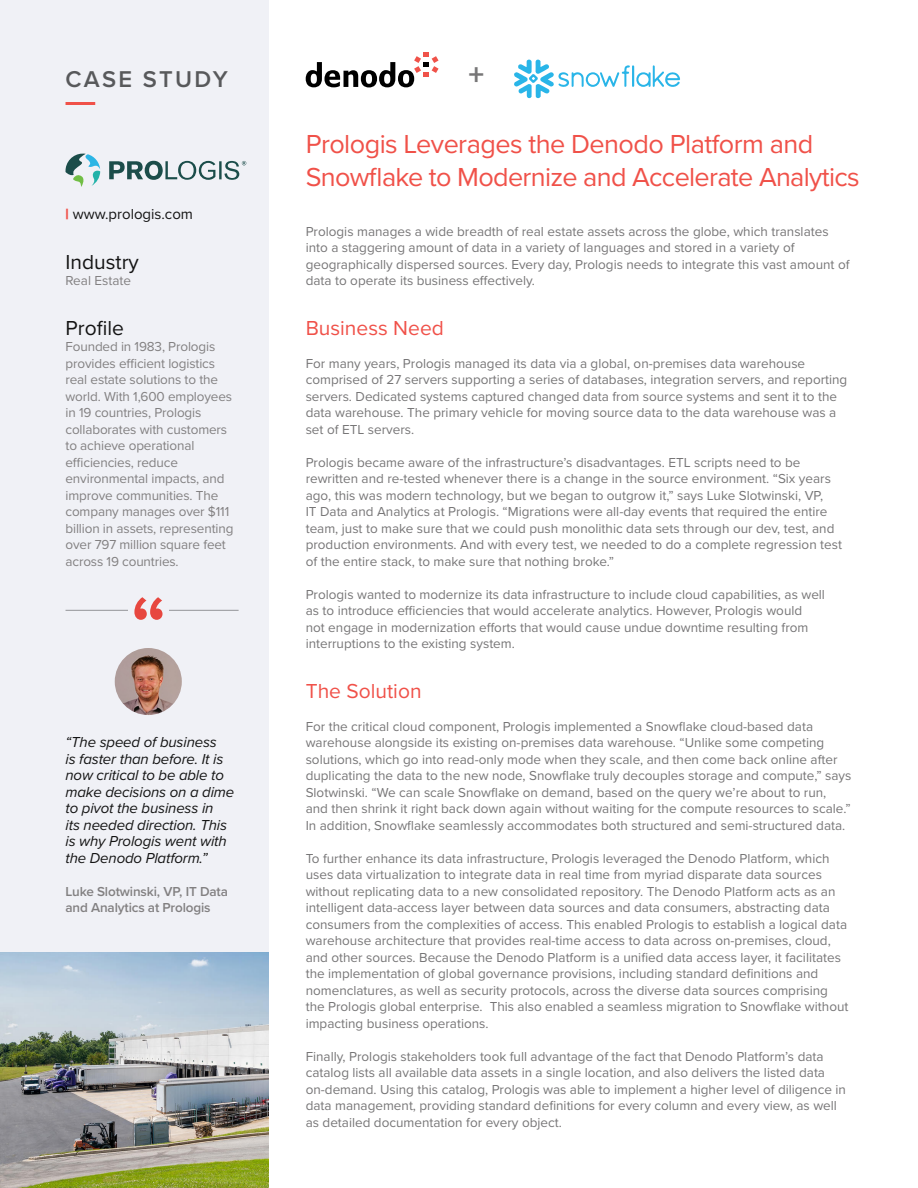
<style>
.page{position:relative;width:918px;height:1188px;background:#fff}
.page>*{position:absolute;margin:0;border:0;box-sizing:border-box;transform-origin:0 0}
.texto_central{font:700 31.2px "Proxima Nova";color:#777677}
.texto_central-2{font:27px/33px "Proxima Nova";letter-spacing:-.025em;color:#f05149}
.texto_central-3{font:600 23.7px "Proxima Nova";letter-spacing:.095em;color:#58595b}
.texto_central-4{font:21px "Proxima Nova";color:#f05149}
.texto_central-5{font:21px "Proxima Nova";color:#141414}
.texto_central-6{font:italic 15px/16.5px "Proxima Nova";letter-spacing:-.01em;color:#141414}
.texto_central-7{font:15px "Proxima Nova";color:#141414}
.texto_central-8{font:13.5px/16.5px "Proxima Nova";color:#777677}
.texto_central-9{font:13.5px/16.5px "Proxima Nova";letter-spacing:-.01em;color:#828081}
.texto_central-10{font:600 13.5px/16.5px "Proxima Nova";letter-spacing:-.01em;color:#828081}
.s1{font-weight:900;color:#f05149}
</style>
<div class="page">
<div style="left:0;top:0;width:269px;height:1188px;background:#f0f1f6"></div>
<svg style="left:66px;top:153px;width:180px;height:34px"></svg>
<img style="left:115px;top:648px;width:67px;height:67px;border-radius:34px">
<hr style="left:66px;top:610px;width:173px;height:1px;background:#939598">
<div style="left:128px;top:590px;width:40px;height:37px;background:#f0f1f6"></div>
<svg style="left:134px;top:597px;width:29px;height:23px"></svg>
<svg style="left:306px;top:52px;width:133px;height:35px"></svg>
<hr style="left:66px;top:102px;width:29px;height:3px;background:#f05149">
<svg style="left:586px;top:72px;width:14px;height:15px"></svg>
<svg style="left:600px;top:65px;width:80px;height:22px"></svg>
<div style="left:638px;top:74px;width:11px;height:11px;background:#fff;border-radius:50%"></div>
<div style="left:588px;top:74px;width:10px;height:11px;background:#fff;border-radius:50%"></div>
<svg style="left:514px;top:59px;width:70px;height:40px"></svg>
<img style="left:0;top:953px;width:269px;height:235px">
<p class="texto_central-3" style="left:66px;top:61px;width:164px">CASE STUDY</p>
<p class="texto_central" style="left:468px;top:51px;width:17px">+</p>
<p class="texto_central-7" style="left:66px;top:203px;width:129px"><span class="s1">|</span> www.prologis.com</p>
<p class="texto_central-5" style="left:66px;top:246px;width:75px">Industry</p>
<p class="texto_central-9" style="left:66px;top:272px;width:67px">Real Estate</p>
<p class="texto_central-5" style="left:66px;top:312px;width:60px">Profile</p>
<p class="texto_central-9" style="left:66px;top:338px;width:169px">Founded in 1983, Prologis provides efficient logistics real estate solutions to the world. With 1,600 employees in 19 countries, Prologis collaborates with customers to achieve operational efficiencies, reduce environmental impacts, and improve communities. The company manages over $111 billion in assets, representing over 797 million square feet across 19 countries.</p>
<p class="texto_central-6" style="left:66px;top:733px;width:170px">“The speed of business<br>is faster than before. It is now critical to be able to make decisions on a dime to pivot the business in<br>its needed direction. This is why Prologis went with the Denodo Platform.”</p>
<p class="texto_central-10" style="left:66px;top:882px;width:164px">Luke Slotwinski, VP, IT Data and Analytics at Prologis</p>
<p class="texto_central-2" style="left:306px;top:126px;width:556px">Prologis Leverages the Denodo Platform and<br>Snowflake to Modernize and Accelerate Analytics</p>
<p class="texto_central-8" style="left:306px;top:222px;width:545px">Prologis manages a wide breadth of real estate assets across the globe, which translates into a staggering amount of data in a variety of languages and stored in a variety of geographically dispersed sources. Every day, Prologis needs to integrate this vast amount of data to operate its business effectively.</p>
<p class="texto_central-4" style="left:306px;top:312px;width:140px">Business Need</p>
<p class="texto_central-8" style="left:306px;top:354px;width:543px">For many years, Prologis managed its data via a global, on-premises data warehouse comprised of 27 servers supporting a series of databases, integration servers, and reporting servers. Dedicated systems captured changed data from source systems and sent it to the data warehouse. The primary vehicle for moving source data to the data warehouse was a set of ETL servers.</p>
<p class="texto_central-8" style="left:306px;top:453px;width:538px">Prologis became aware of the infrastructure’s disadvantages. ETL scripts need to be rewritten and re-tested whenever there is a change in the source environment. “Six years ago, this was modern technology, but we began to outgrow it,” says Luke Slotwinski, VP,<br>IT Data and Analytics at Prologis. “Migrations were all-day events that required the entire team, just to make sure that we could push monolithic data sets through our dev, test, and production environments. And with every test, we needed to do a complete regression test of the entire stack, to make sure that nothing broke.”</p>
<p class="texto_central-8" style="left:306px;top:585px;width:521px">Prologis wanted to modernize its data infrastructure to include cloud capabilities, as well as to introduce efficiencies that would accelerate analytics. However, Prologis would<br>not engage in modernization efforts that would cause undue downtime resulting from interruptions to the existing system.</p>
<p class="texto_central-4" style="left:306px;top:675px;width:117px">The Solution</p>
<p class="texto_central-8" style="left:306px;top:717px;width:547px">For the critical cloud component, Prologis implemented a Snowflake cloud-based data warehouse alongside its existing on-premises data warehouse. “Unlike some competing solutions, which go into read-only mode when they scale, and then come back online after duplicating the data to the new node, Snowflake truly decouples storage and compute,” says Slotwinski. “We can scale Snowflake on demand, based on the query we’re about to run, and then shrink it right back down again without waiting for the compute resources to scale.” In addition, Snowflake seamlessly accommodates both structured and semi-structured data.</p>
<p class="texto_central-8" style="left:306px;top:849px;width:544px">To further enhance its data infrastructure, Prologis leveraged the Denodo Platform, which uses data virtualization to integrate data in real time from myriad disparate data sources without replicating data to a new consolidated repository. The Denodo Platform acts as an intelligent data-access layer between data sources and data consumers, abstracting data consumers from the complexities of access. This enabled Prologis to establish a logical data warehouse architecture that provides real-time access to data across on-premises, cloud, and other sources. Because the Denodo Platform is a unified data access layer, it facilitates the implementation of global governance provisions, including standard definitions and nomenclatures, as well as security protocols, across the diverse data sources comprising the Prologis global enterprise. This also enabled a seamless migration to Snowflake without impacting business operations.</p>
<p class="texto_central-8" style="left:306px;top:1047px;width:542px">Finally, Prologis stakeholders took full advantage of the fact that Denodo Platform’s data catalog lists all available data assets in a single location, and also delivers the listed data on-demand. Using this catalog, Prologis was able to implement a higher level of diligence in data management, providing standard definitions for every column and every view, as well as detailed documentation for every object.</p>
</div>
